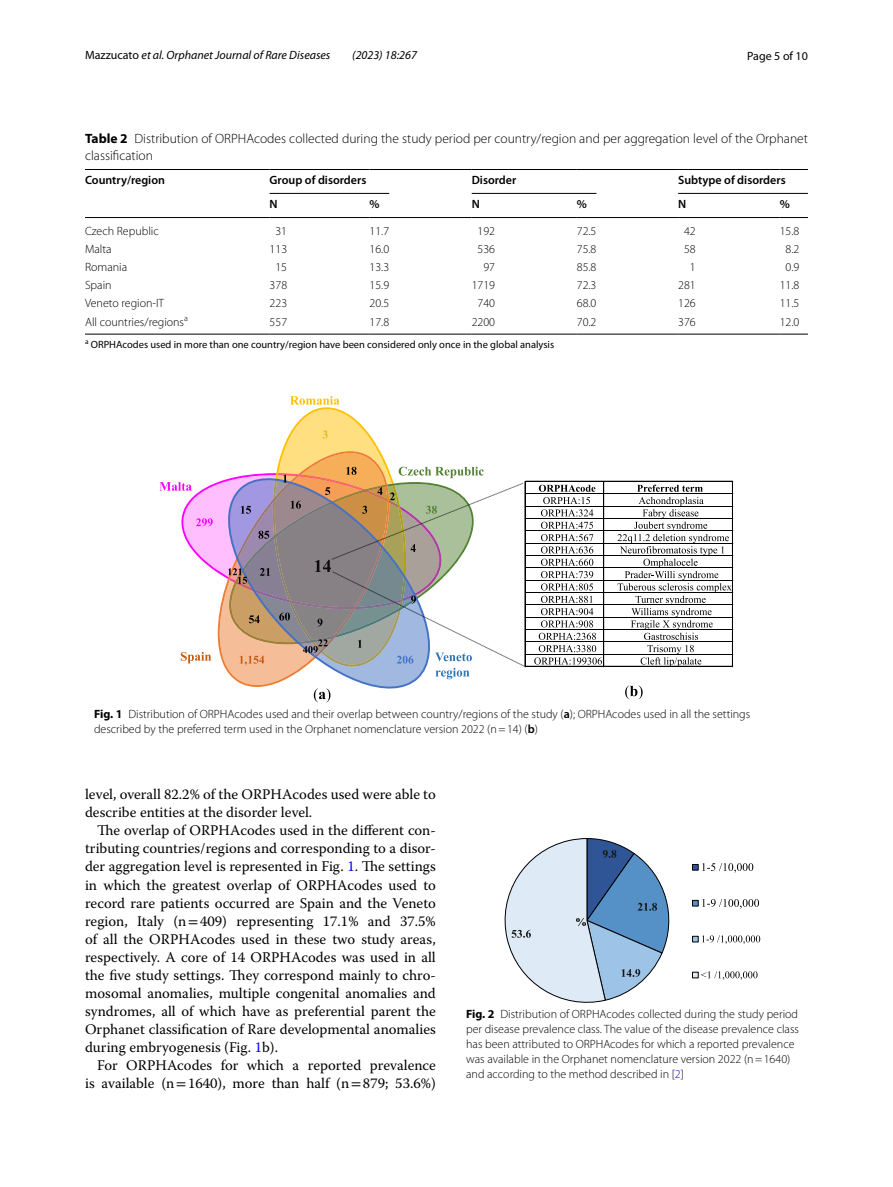
<style>
.page{position:relative;width:893px;height:1187px;background:#fff}
.page>*{position:absolute;margin:0;border:0;box-sizing:border-box;transform-origin:0 0}
.t1{font:14.7px/18px "Warnock Pro";color:#000}
.t2{font:300 13.5px/16.5px "Myriad Pro";color:#000}
.t3{font:300 12px/15px "Myriad Pro";color:#000}
.t4{font:600 12px "Myriad Pro";color:#000}
.t5{font:italic 12px "Myriad Pro";color:#000}
.t6{font:12px "Myriad Pro";color:#000}
.t7{font:10.5px "Myriad Pro";color:#000}
.s1{font-style:normal}
.s2{font-weight:700}
.s3{font-weight:600}
.s4{color:#00f}
.s5{font-family:"STIX"}
</style>
<div class="page">
<hr style="left:85px;top:169px;width:185px;height:1px;background:#000">
<hr style="left:85px;top:217px;width:185px;height:1px;background:#000">
<hr style="left:270px;top:169px;width:100px;height:1px;background:#000">
<hr style="left:370px;top:169px;width:102px;height:1px;background:#000">
<hr style="left:472px;top:169px;width:105px;height:1px;background:#000">
<hr style="left:577px;top:169px;width:101px;height:1px;background:#000">
<hr style="left:678px;top:169px;width:102px;height:1px;background:#000">
<svg style="left:780px;top:169px;width:28px;height:1px"></svg>
<hr style="left:270px;top:217px;width:100px;height:1px;background:#000">
<hr style="left:370px;top:217px;width:102px;height:1px;background:#000">
<hr style="left:472px;top:217px;width:105px;height:1px;background:#000">
<hr style="left:577px;top:217px;width:101px;height:1px;background:#000">
<hr style="left:678px;top:217px;width:102px;height:1px;background:#000">
<svg style="left:780px;top:217px;width:28px;height:1px"></svg>
<hr style="left:85px;top:334px;width:185px;height:1px;background:#000">
<hr style="left:270px;top:334px;width:100px;height:1px;background:#000">
<hr style="left:370px;top:334px;width:102px;height:1px;background:#000">
<hr style="left:472px;top:334px;width:105px;height:1px;background:#000">
<hr style="left:577px;top:334px;width:101px;height:1px;background:#000">
<hr style="left:678px;top:334px;width:102px;height:1px;background:#000">
<svg style="left:780px;top:334px;width:28px;height:1px"></svg>
<hr style="left:270px;top:193px;width:119px;height:1px;background:#000">
<hr style="left:472px;top:193px;width:124px;height:1px;background:#000">
<hr style="left:678px;top:193px;width:130px;height:1px;background:#000">
<svg style="left:625px;top:685px;width:18px;height:14px"></svg>
<svg style="left:539px;top:484px;width:56px;height:81px"></svg>
<hr style="left:525px;top:481px;width:208px;height:1px;background:#000">
<hr style="left:525px;top:493px;width:208px;height:1px;background:#000">
<hr style="left:525px;top:506px;width:79px;height:1px;background:#000">
<hr style="left:604px;top:506px;width:128px;height:1px;background:#000">
<hr style="left:525px;top:518px;width:79px;height:1px;background:#000">
<hr style="left:604px;top:518px;width:128px;height:1px;background:#000">
<hr style="left:525px;top:530px;width:79px;height:1px;background:#000">
<hr style="left:604px;top:530px;width:128px;height:1px;background:#000">
<hr style="left:525px;top:543px;width:79px;height:1px;background:#000">
<hr style="left:604px;top:543px;width:128px;height:1px;background:#000">
<hr style="left:525px;top:555px;width:79px;height:1px;background:#000">
<hr style="left:604px;top:555px;width:128px;height:1px;background:#000">
<hr style="left:525px;top:567px;width:79px;height:1px;background:#000">
<hr style="left:604px;top:567px;width:128px;height:1px;background:#000">
<hr style="left:525px;top:580px;width:79px;height:1px;background:#000">
<hr style="left:604px;top:580px;width:128px;height:1px;background:#000">
<hr style="left:525px;top:592px;width:79px;height:1px;background:#000">
<hr style="left:604px;top:592px;width:128px;height:1px;background:#000">
<hr style="left:525px;top:604px;width:79px;height:1px;background:#000">
<hr style="left:604px;top:604px;width:128px;height:1px;background:#000">
<hr style="left:525px;top:617px;width:79px;height:1px;background:#000">
<hr style="left:604px;top:617px;width:128px;height:1px;background:#000">
<hr style="left:525px;top:629px;width:79px;height:1px;background:#000">
<hr style="left:604px;top:629px;width:128px;height:1px;background:#000">
<hr style="left:525px;top:641px;width:79px;height:1px;background:#000">
<hr style="left:604px;top:641px;width:128px;height:1px;background:#000">
<hr style="left:525px;top:654px;width:79px;height:1px;background:#000">
<hr style="left:604px;top:654px;width:128px;height:1px;background:#000">
<hr style="left:603px;top:481px;width:1px;height:185px;background:#000">
<hr style="left:604px;top:481px;width:1px;height:185px;background:#000">
<hr style="left:525px;top:666px;width:208px;height:1px;background:#000">
<svg style="left:159px;top:396px;width:367px;height:306px"></svg>
<svg style="left:534px;top:571px;width:71px;height:96px"></svg>
<svg style="left:617px;top:481px;width:117px;height:186px"></svg>
<svg style="left:692px;top:863px;width:61px;height:9px"></svg>
<svg style="left:692px;top:899px;width:67px;height:9px"></svg>
<svg style="left:692px;top:935px;width:6px;height:7px"></svg>
<svg style="left:702px;top:935px;width:58px;height:8px"></svg>
<svg style="left:692px;top:971px;width:6px;height:7px"></svg>
<svg style="left:701px;top:971px;width:56px;height:8px"></svg>
<svg style="left:505px;top:838px;width:165px;height:164px"></svg>
<p class="t5" style="left:85px;top:48px;width:247px"><span class="s1">Mazzucato</span> et al. Orphanet Journal of Rare Diseases</p>
<p class="t5" style="left:352px;top:48px;width:66px">(2023) 18:267</p>
<p class="t6" style="left:747px;top:48px;width:62px">Page 5 of 10</p>
<p class="t2" style="left:85px;top:130px;width:724px"><span class="s2">Table 2</span> Distribution of ORPHAcodes collected during the study period per country/region and per aggregation level of the Orphanet classification</p>
<p class="t4" style="left:85px;top:172px;width:81px">Country/region</p>
<p class="t4" style="left:270px;top:172px;width:98px">Group of disorders</p>
<p class="t4" style="left:472px;top:172px;width:46px">Disorder</p>
<p class="t4" style="left:678px;top:172px;width:109px">Subtype of disorders</p>
<p class="t4" style="left:270px;top:196px;width:10px">N</p>
<p class="t4" style="left:370px;top:196px;width:12px">%</p>
<p class="t4" style="left:472px;top:196px;width:10px">N</p>
<p class="t4" style="left:577px;top:196px;width:12px">%</p>
<p class="t4" style="left:678px;top:196px;width:10px">N</p>
<p class="t4" style="left:780px;top:196px;width:12px">%</p>
<p class="t3" style="left:85px;top:223px;width:75px">Czech Republic</p>
<p class="t3" style="left:275px;top:223px;width:13px">31</p>
<p class="t3" style="left:370px;top:223px;width:21px">11.7</p>
<p class="t3" style="left:478px;top:223px;width:19px">192</p>
<p class="t3" style="left:577px;top:223px;width:21px">72.5</p>
<p class="t3" style="left:684px;top:223px;width:13px">42</p>
<p class="t3" style="left:780px;top:223px;width:21px">15.8</p>
<p class="t3" style="left:85px;top:241px;width:28px">Malta</p>
<p class="t3" style="left:270px;top:241px;width:19px">113</p>
<p class="t3" style="left:370px;top:241px;width:21px">16.0</p>
<p class="t3" style="left:478px;top:241px;width:19px">536</p>
<p class="t3" style="left:577px;top:241px;width:21px">75.8</p>
<p class="t3" style="left:684px;top:241px;width:13px">58</p>
<p class="t3" style="left:785px;top:241px;width:15px">8.2</p>
<p class="t3" style="left:85px;top:260px;width:44px">Romania</p>
<p class="t3" style="left:275px;top:260px;width:13px">15</p>
<p class="t3" style="left:370px;top:260px;width:21px">13.3</p>
<p class="t3" style="left:483px;top:260px;width:13px">97</p>
<p class="t3" style="left:577px;top:260px;width:21px">85.8</p>
<p class="t3" style="left:690px;top:260px;width:7px">1</p>
<p class="t3" style="left:785px;top:260px;width:15px">0.9</p>
<p class="t3" style="left:85px;top:278px;width:28px">Spain</p>
<p class="t3" style="left:270px;top:278px;width:19px">378</p>
<p class="t3" style="left:370px;top:278px;width:21px">15.9</p>
<p class="t3" style="left:472px;top:278px;width:25px">1719</p>
<p class="t3" style="left:577px;top:278px;width:21px">72.3</p>
<p class="t3" style="left:678px;top:278px;width:19px">281</p>
<p class="t3" style="left:780px;top:278px;width:21px">11.8</p>
<p class="t3" style="left:85px;top:296px;width:81px">Veneto region-IT</p>
<p class="t3" style="left:270px;top:296px;width:19px">223</p>
<p class="t3" style="left:370px;top:296px;width:21px">20.5</p>
<p class="t3" style="left:478px;top:296px;width:19px">740</p>
<p class="t3" style="left:577px;top:296px;width:21px">68.0</p>
<p class="t3" style="left:678px;top:296px;width:19px">126</p>
<p class="t3" style="left:780px;top:296px;width:21px">11.5</p>
<p class="t3" style="left:85px;top:314px;width:104px">All countries/regions<sup>a</sup></p>
<p class="t3" style="left:270px;top:314px;width:19px">557</p>
<p class="t3" style="left:370px;top:314px;width:21px">17.8</p>
<p class="t3" style="left:472px;top:314px;width:25px">2200</p>
<p class="t3" style="left:577px;top:314px;width:21px">70.2</p>
<p class="t3" style="left:678px;top:314px;width:19px">376</p>
<p class="t3" style="left:780px;top:314px;width:21px">12.0</p>
<p class="t7" style="left:85px;top:338px;width:471px"><sup>a</sup> ORPHAcodes used in more than one country/region have been considered only once in the global analysis</p>
<p class="t3" style="left:94px;top:706px;width:658px"><span class="s2">Fig. 1</span> Distribution of ORPHAcodes used and their overlap between country/regions of the study (<span class="s3">a</span>); ORPHAcodes used in all the settings described by the preferred term used in the Orphanet nomenclature version 2022 (n=14) (<span class="s3">b</span>)</p>
<p class="t1" style="left:85px;top:785px;width:352px">level, overall 82.2% of the ORPHAcodes used were able to describe entities at the disorder level.</p>
<p class="t1" style="left:85px;top:821px;width:352px;text-align:justify;text-indent:12px">The overlap of ORPHAcodes used in the different con&shy;tributing countries/regions and corresponding to a disor&shy;der aggregation level is represented in Fig. <span class="s4">1</span>. The settings in which the greatest overlap of ORPHAcodes used to record rare patients occurred are Spain and the Veneto region, Italy (n<span class="s5">=</span>409) representing 17.1% and 37.5% of all the ORPHAcodes used in these two study areas, respectively. A core of 14 ORPHAcodes was used in all the five study settings. They correspond mainly to chro&shy;mosomal anomalies, multiple congenital anomalies and syndromes, all of which have as preferential parent the Orphanet classification of Rare developmental anomalies during embryogenesis (Fig. <span class="s4">1</span>b).</p>
<p class="t1" style="left:85px;top:1055px;width:352px;text-align:right">For ORPHAcodes for which a reported prevalence is available (n<span class="s5">=</span>1640), more than half (n<span class="s5">=</span>879; 53.6%)</p>
<p class="t3" style="left:466px;top:1006px;width:334px"><span class="s2">Fig. 2</span> Distribution of ORPHAcodes collected during the study period per disease prevalence class. The value of the disease prevalence class has been attributed to ORPHAcodes for which a reported prevalence was available in the Orphanet nomenclature version 2022 (n=1640) and according to the method described in [<span class="s4">2</span>]</p>
</div>
